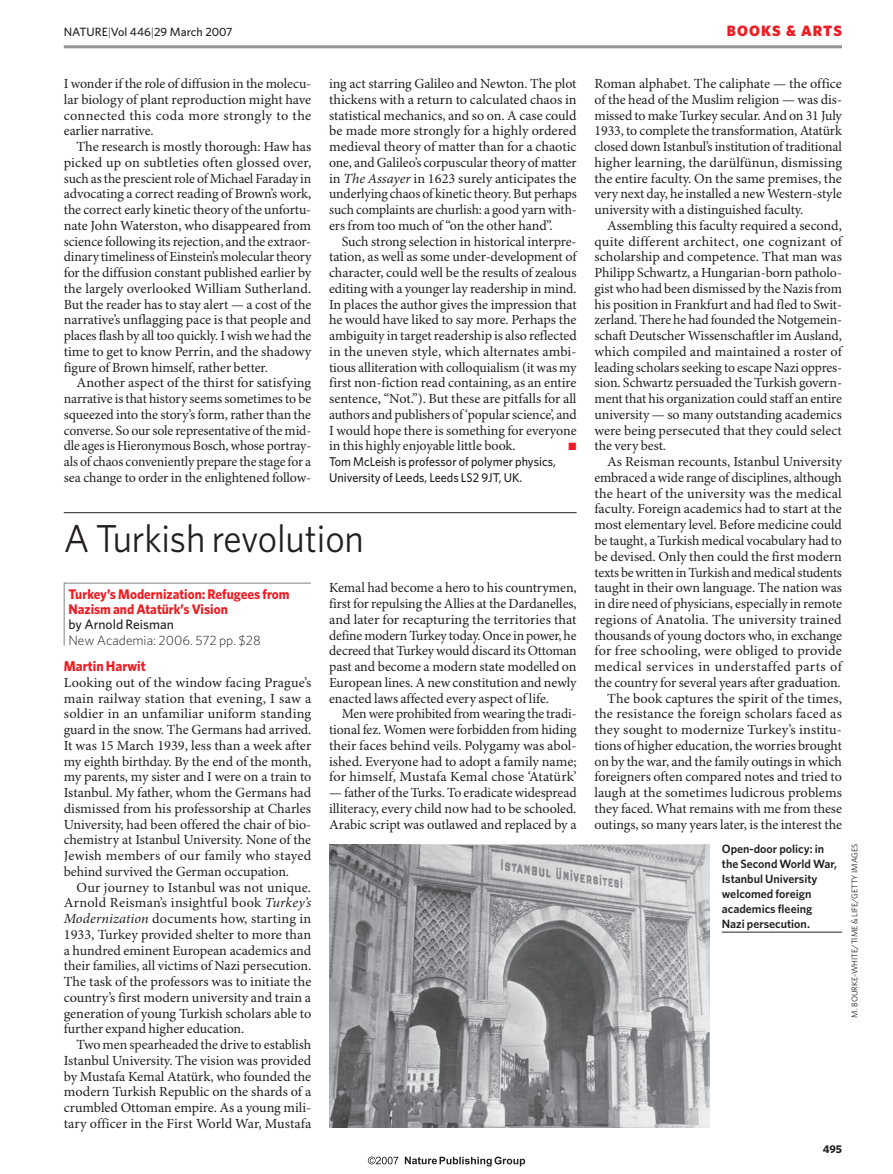
<style>
.page{position:relative;width:893px;height:1174px;background:#fff}
.page>*{position:absolute;margin:0;border:0;box-sizing:border-box;transform-origin:0 0}
.t1{font:39px "Whitney";letter-spacing:-.005em;color:#231f20;scale:.95 1}
.t2{font:900 15px "Whitney";letter-spacing:.075em;color:#ee1d23}
.t3{font:700 14.25px "Whitney";color:#ee1d23;scale:.95 1}
.t4{font:13.95px/15.8px "Minion Pro";letter-spacing:-.005em;color:#231f20;text-align:justify}
.t5{font:700 13.95px/15.8px "Whitney";color:#ee1d23;scale:.95 1}
.t6{font:300 13.5px "Whitney";color:#231f20}
.t7{font:500 13.5px "Whitney";color:#231f20}
.t8{font:500 12.75px/15.8px "Whitney";color:#231f20;scale:.95 1}
.t9{font:600 12px/15px "Whitney";color:#231f20}
.t10{font:500 12px "Whitney";color:#231f20}
.t11{font:700 11.25px "Whitney";color:#231f20}
.t12{font:10.5px "Zapf Dingbats";color:#ee1d23}
.t13{font:8.25px "Whitney";color:#231f20}
.s1{font-weight:300}
.s2{font-style:italic}
</style>
<div class="page">
<hr style="left:64px;top:512px;width:513px;height:1px;background:#231f20">
<hr style="left:64px;top:614px;width:1px;height:31px;background:#808285">
<hr style="left:64px;top:583px;width:247px;height:1px;background:#808285">
<hr style="left:64px;top:583px;width:1px;height:31px;background:#808285">
<img style="left:329px;top:844px;width:380px;height:283px">
<hr style="left:722px;top:932px;width:120px;height:1px;background:#231f20">
<hr style="left:64px;top:45px;width:778px;height:3px;background:#939598">
<svg style="left:405px;top:1156px;width:120px;height:10px"></svg>
<svg style="left:368px;top:1156px;width:30px;height:8px"></svg>
<p class="t10" style="left:64px;top:27px;width:170px">NATURE<span class="s1">|</span>Vol 446<span class="s1">|</span>29 March 2007</p>
<p class="t2" style="left:727px;top:25px;width:117px">BOOKS &amp; ARTS</p>
<p class="t4" style="left:64px;top:77px;width:249px">I wonder if the role of diffusion in the molecu&shy;lar biology of plant reproduction might have connected this coda more strongly to the earlier narrative.</p>
<p class="t4" style="left:64px;top:140px;width:249px;text-indent:13px">The research is mostly thorough: Haw has picked up on subtleties often glossed over, such as the prescient role of Michael Faraday in advocating a correct reading of Brown’s work, the correct early kinetic theory of the unfortu&shy;nate John Waterston, who disappeared from science following its rejection, and the extraor&shy;dinary timeliness of Einstein’s molecular theory for the diffusion constant published earlier by the largely overlooked William Sutherland.<br>But the reader has to stay alert — a cost of the narrative’s unflagging pace is that people and places flash by all too quickly. I wish we had the time to get to know Perrin, and the shadowy figure of Brown himself, rather better.</p>
<p class="t4" style="left:64px;top:376px;width:249px;text-indent:13px">Another aspect of the thirst for satisfying narrative is that history seems sometimes to be squeezed into the story’s form, rather than the converse. So our sole representative of the mid&shy;dle ages is Hieronymous Bosch, whose portray&shy;als of chaos conveniently prepare the stage for a sea change to order in the enlightened follow-</p>
<p class="t4" style="left:329px;top:77px;width:249px">ing act starring Galileo and Newton. The plot thickens with a return to calculated chaos in statistical mechanics, and so on. A case could be made more strongly for a highly ordered medieval theory of matter than for a chaotic one, and Galileo’s corpuscular theory of matter in <span class="s2">The Assayer</span> in 1623 surely anticipates the underlying chaos of kinetic theory. But perhaps such complaints are churlish: a good yarn with&shy;ers from too much of “on the other hand”.</p>
<p class="t4" style="left:329px;top:234px;width:249px;text-indent:13px">Such strong selection in historical interpre&shy;tation, as well as some under-development of character, could well be the results of zealous editing with a younger lay readership in mind.<br>In places the author gives the impression that he would have liked to say more. Perhaps the ambiguity in target readership is also reflected in the uneven style, which alternates ambi&shy;tious alliteration with colloquialism (it was my first non-fiction read containing, as an entire sentence, “Not.”). But these are pitfalls for all authors and publishers of ‘popular science’, and I would hope there is something for everyone in this highly enjoyable little book.</p>
<p class="t12" style="left:569px;top:442px;width:9px">■</p>
<p class="t8" style="left:329px;top:455px;width:240px">Tom McLeish is professor of polymer physics,<br>University of Leeds, Leeds LS2 9JT, UK.</p>
<h1 class="t1" style="left:64px;top:524px;width:317px">A Turkish revolution</h1>
<p class="t5" style="left:68px;top:587px;width:234px">Turkey’s Modernization: Refugees from<br>Nazism and Atatürk’s Vision</p>
<p class="t7" style="left:68px;top:619px;width:107px">by Arnold Reisman</p>
<p class="t6" style="left:68px;top:635px;width:194px">New Academia: 2006. 572 pp. $28</p>
<p class="t3" style="left:64px;top:661px;width:88px">Martin Harwit</p>
<p class="t4" style="left:64px;top:675px;width:249px">Looking out of the window facing Prague’s main railway station that evening, I saw a soldier in an unfamiliar uniform standing guard in the snow. The Germans had arrived.<br>It was 15 March 1939, less than a week after my eighth birthday. By the end of the month, my parents, my sister and I were on a train to Istanbul. My father, whom the Germans had dismissed from his professorship at Charles University, had been offered the chair of bio&shy;chemistry at Istanbul University. None of the Jewish members of our family who stayed behind survived the German occupation.</p>
<p class="t4" style="left:64px;top:880px;width:249px;text-indent:13px">Our journey to Istanbul was not unique.<br>Arnold Reisman’s insightful book <span class="s2">Turkey’s Modernization</span> documents how, starting in 1933, Turkey provided shelter to more than a hundred eminent European academics and their families, all victims of Nazi persecution.<br>The task of the professors was to initiate the country’s first modern university and train a generation of young Turkish scholars able to further expand higher education.</p>
<p class="t4" style="left:64px;top:1038px;width:249px;text-indent:13px">Two men spearheaded the drive to establish Istanbul University. The vision was provided by Mustafa Kemal Atatürk, who founded the modern Turkish Republic on the shards of a crumbled Ottoman empire. As a young mili&shy;tary officer in the First World War, Mustafa</p>
<p class="t4" style="left:329px;top:581px;width:249px">Kemal had become a hero to his countrymen, first for repulsing the Allies at the Dardanelles, and later for recapturing the territories that define modern Turkey today. Once in power, he decreed that Turkey would discard its Ottoman past and become a modern state modelled on European lines. A new constitution and newly enacted laws affected every aspect of life.</p>
<p class="t4" style="left:329px;top:707px;width:249px;text-indent:13px">Men were prohibited from wearing the tradi&shy;tional fez. Women were forbidden from hiding their faces behind veils. Polygamy was abol&shy;ished. Everyone had to adopt a family name; for himself, Mustafa Kemal chose ‘Atatürk’</p>
<p class="t4" style="left:329px;top:786px;width:249px">— father of the Turks. To eradicate widespread illiteracy, every child now had to be schooled.<br>Arabic script was outlawed and replaced by a</p>
<p class="t4" style="left:594px;top:77px;width:249px">Roman alphabet. The caliphate — the office of the head of the Muslim religion — was dis&shy;missed to make Turkey secular. And on 31 July 1933, to complete the transformation, Atatürk closed down Istanbul’s institution of traditional higher learning, the darülfünun, dismissing the entire faculty. On the same premises, the very next day, he installed a new Western-style university with a distinguished faculty.</p>
<p class="t4" style="left:594px;top:219px;width:249px;text-indent:13px">Assembling this faculty required a second, quite different architect, one cognizant of scholarship and competence. That man was Philipp Schwartz, a Hungarian-born patholo&shy;gist who had been dismissed by the Nazis from his position in Frankfurt and had fled to Swit&shy;zerland. There he had founded the Notgemein&shy;schaft Deutscher Wissenschaftler im Ausland, which compiled and maintained a roster of leading scholars seeking to escape Nazi oppres&shy;sion. Schwartz persuaded the Turkish govern&shy;ment that his organization could staff an entire university — so many outstanding academics were being persecuted that they could select the very best.</p>
<p class="t4" style="left:594px;top:455px;width:249px;text-align:right">As Reisman recounts, Istanbul University embraced a wide range of disciplines, although the heart of the university was the medical faculty. Foreign academics had to start at the most elementary level. Before medicine could be taught, a Turkish medical vocabulary had to be devised. Only then could the first modern texts be written in Turkish and medical students taught in their own language. The nation was in dire need of physicians, especially in remote regions of Anatolia. The university trained thousands of young doctors who, in exchange for free schooling, were obliged to provide medical services in understaffed parts of the country for several years after graduation.<br>The book captures the spirit of the times, the resistance the foreign scholars faced as they sought to modernize Turkey’s institu&shy;tions of higher education, the worries brought on by the war, and the family outings in which foreigners often compared notes and tried to laugh at the sometimes ludicrous problems they faced. What remains with me from these outings, so many years later, is the interest the</p>
<p class="t9" style="left:722px;top:842px;width:117px">Open-door policy: in the Second World War,<br>Istanbul University welcomed foreign academics fleeing<br>Nazi persecution.</p>
<p class="t13" style="left:852px;top:1017px;width:175px;rotate:-90deg">M. BOURKE-WHITE/TIME &amp; LIFE/GETTY IMAGES</p>
<p class="t11" style="left:823px;top:1144px;width:21px">495</p>
</div>
